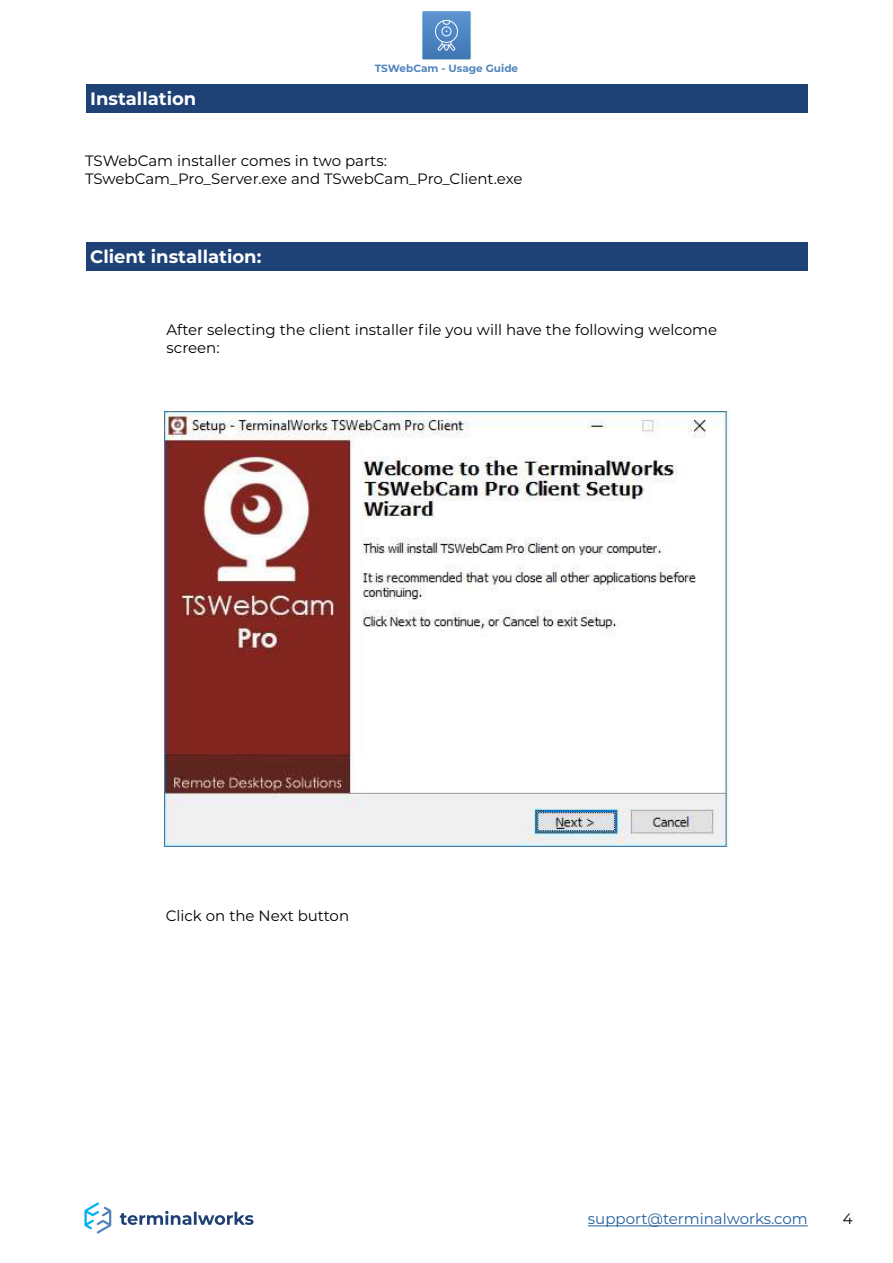
<style>
.page{position:relative;width:893px;height:1263px;background:#fff}
.page>*{position:absolute;margin:0;border:0;box-sizing:border-box;transform-origin:0 0}
.t1{font:700 18px "Montserrat";color:#fff}
.t2{font:15px/18px "Montserrat";color:#000}
.t3{font:15px "Montserrat";color:#215e9e}
.t4{font:700 10.5px "Montserrat";color:#5184bd}
</style>
<div class="page">
<svg style="left:422px;top:11px;width:49px;height:49px"></svg>
<svg style="left:423px;top:12px;width:47px;height:47px;background:#5a8dc6"></svg>
<svg style="left:84px;top:1202px;width:27px;height:32px"></svg>
<svg style="left:120px;top:1211px;width:134px;height:14px"></svg>
<hr style="left:588px;top:1225px;width:220px;height:1px;background:#215e9e">
<div style="left:86px;top:84px;width:721px;height:29px;background:#1e4276"></div>
<div style="left:86px;top:242px;width:721px;height:29px;background:#1e4276"></div>
<img style="left:165px;top:411px;width:563px;height:436px">
<p class="t1" style="left:90px;top:85px;width:108px">Installation</p>
<p class="t4" style="left:375px;top:61px;width:145px">TSWebCam - Usage Guide</p>
<p class="t2" style="left:85px;top:151px;width:439px">TSWebCam installer comes in two parts:<br>TSwebCam_Pro_Server.exe and TSwebCam_Pro_Client.exe</p>
<p class="t1" style="left:90px;top:244px;width:173px">Client installation:</p>
<p class="t2" style="left:167px;top:320px;width:552px">After selecting the client installer file you will have the following welcome screen:</p>
<p class="t2" style="left:166px;top:906px;width:185px">Click on the Next button</p>
<p class="t3" style="left:588px;top:1209px;width:221px">support@terminalworks.com</p>
<p class="t2" style="left:843px;top:1209px;width:11px">4</p>
</div>
